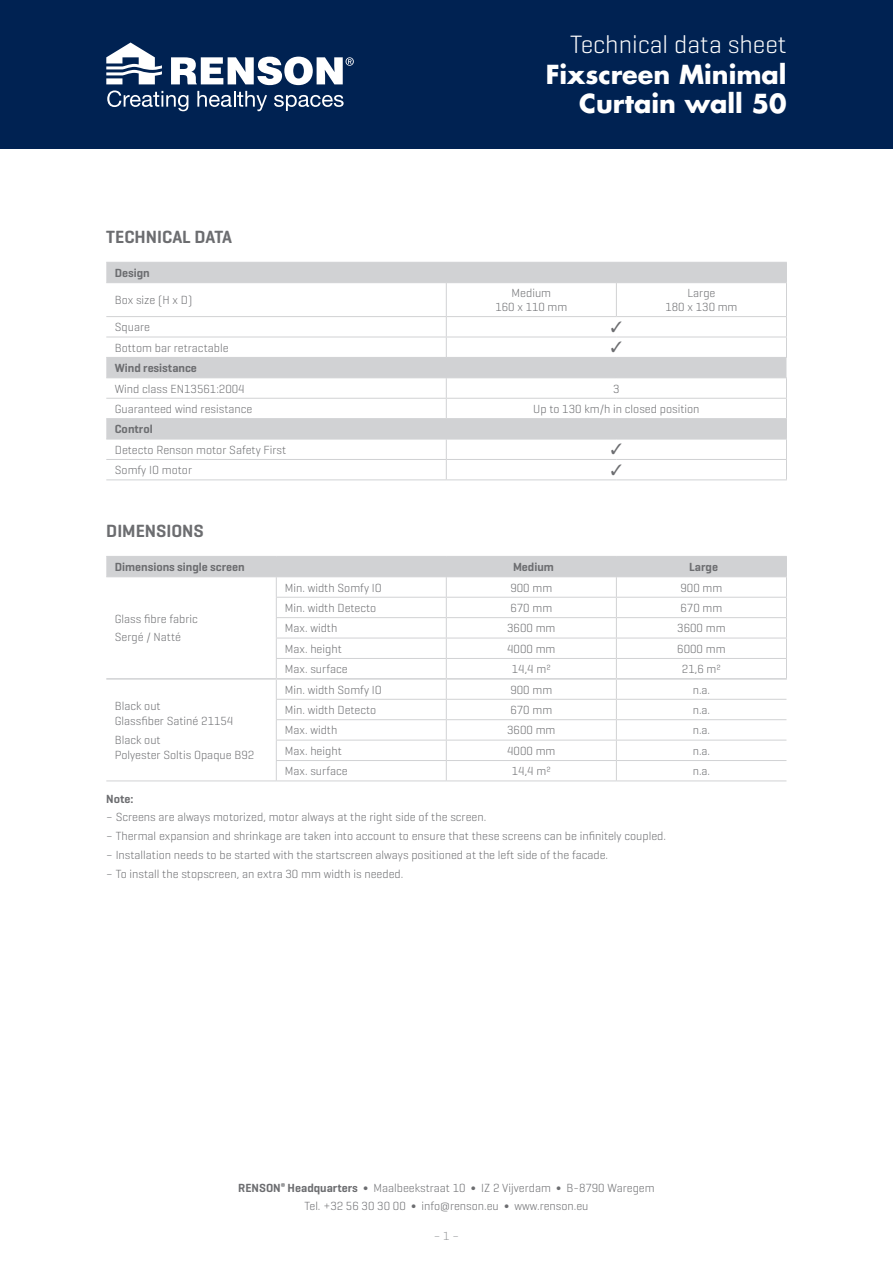
<style>
.page{position:relative;width:893px;height:1263px;background:#fff}
.page>*{position:absolute;margin:0;border:0;box-sizing:border-box;transform-origin:0 0}
.t1{font:700 25.5px/28.5px "Futura Std";color:#fff;text-align:right}
.t2{font:300 25.5px "Geogrotesque";color:#fff}
.Titel_Paragraaf{font:600 18px "Geogrotesque";color:#6c6d70}
.Text_Tabel_1{font:300 12px/13.5px "Geogrotesque";color:#6c6d70;text-align:center}
.Body_text{font:300 12px/18px "Geogrotesque";color:#6c6d70;text-align:center}
.Text_Tabel_1-2{font:600 12px "Geogrotesque";color:#6c6d70}
.Body_text-2{font:600 12px "Geogrotesque";color:#6c6d70}
.t3{font:300 12px "Geogrotesque";color:#939598}
.s1{font-weight:600}
</style>
<div class="page">
<div style="left:0;top:0;width:893px;height:149px;background:#002252"></div>
<svg style="left:106px;top:43px;width:248px;height:68px"></svg>
<svg style="left:106px;top:263px;width:680px;height:176px"></svg>
<svg style="left:446px;top:263px;width:1px;height:19px"></svg>
<svg style="left:616px;top:263px;width:1px;height:19px"></svg>
<svg style="left:786px;top:263px;width:1px;height:19px"></svg>
<svg style="left:446px;top:317px;width:1px;height:162px"></svg>
<hr style="left:106px;top:262px;width:340px;height:1px;background:#d1d2d4">
<hr style="left:446px;top:262px;width:170px;height:1px;background:#d1d2d4">
<hr style="left:616px;top:262px;width:171px;height:1px;background:#d1d2d4">
<hr style="left:106px;top:282px;width:340px;height:1px;background:#d1d2d4">
<hr style="left:446px;top:282px;width:170px;height:1px;background:#d1d2d4">
<hr style="left:616px;top:282px;width:171px;height:1px;background:#d1d2d4">
<hr style="left:106px;top:316px;width:340px;height:1px;background:#d1d2d4">
<hr style="left:446px;top:316px;width:170px;height:1px;background:#d1d2d4">
<hr style="left:616px;top:316px;width:171px;height:1px;background:#d1d2d4">
<hr style="left:106px;top:337px;width:340px;height:1px;background:#d1d2d4">
<hr style="left:446px;top:337px;width:170px;height:1px;background:#d1d2d4">
<hr style="left:616px;top:337px;width:171px;height:1px;background:#d1d2d4">
<hr style="left:106px;top:357px;width:340px;height:1px;background:#d1d2d4">
<hr style="left:446px;top:357px;width:170px;height:1px;background:#d1d2d4">
<hr style="left:616px;top:357px;width:171px;height:1px;background:#d1d2d4">
<hr style="left:106px;top:377px;width:340px;height:1px;background:#d1d2d4">
<hr style="left:446px;top:377px;width:170px;height:1px;background:#d1d2d4">
<hr style="left:616px;top:377px;width:171px;height:1px;background:#d1d2d4">
<hr style="left:106px;top:398px;width:340px;height:1px;background:#d1d2d4">
<hr style="left:446px;top:398px;width:170px;height:1px;background:#d1d2d4">
<hr style="left:616px;top:398px;width:171px;height:1px;background:#d1d2d4">
<hr style="left:106px;top:418px;width:340px;height:1px;background:#d1d2d4">
<hr style="left:446px;top:418px;width:170px;height:1px;background:#d1d2d4">
<hr style="left:616px;top:418px;width:171px;height:1px;background:#d1d2d4">
<hr style="left:106px;top:439px;width:340px;height:1px;background:#d1d2d4">
<hr style="left:446px;top:439px;width:170px;height:1px;background:#d1d2d4">
<hr style="left:616px;top:439px;width:171px;height:1px;background:#d1d2d4">
<hr style="left:106px;top:459px;width:340px;height:1px;background:#d1d2d4">
<hr style="left:446px;top:459px;width:170px;height:1px;background:#d1d2d4">
<hr style="left:616px;top:459px;width:171px;height:1px;background:#d1d2d4">
<hr style="left:106px;top:479px;width:340px;height:1px;background:#d1d2d4">
<hr style="left:446px;top:479px;width:170px;height:1px;background:#d1d2d4">
<hr style="left:616px;top:479px;width:171px;height:1px;background:#d1d2d4">
<hr style="left:446px;top:283px;width:1px;height:33px;background:#d1d2d4">
<hr style="left:616px;top:283px;width:1px;height:33px;background:#d1d2d4">
<hr style="left:786px;top:283px;width:1px;height:33px;background:#d1d2d4">
<svg style="left:786px;top:317px;width:1px;height:40px"></svg>
<svg style="left:616px;top:358px;width:1px;height:19px"></svg>
<svg style="left:786px;top:378px;width:1px;height:101px"></svg>
<hr style="left:106px;top:780px;width:170px;height:1px;background:#d1d2d4">
<hr style="left:276px;top:780px;width:170px;height:1px;background:#d1d2d4">
<hr style="left:446px;top:780px;width:170px;height:1px;background:#d1d2d4">
<hr style="left:616px;top:780px;width:170px;height:1px;background:#d1d2d4">
<svg style="left:106px;top:556px;width:681px;height:224px"></svg>
<svg style="left:611px;top:321px;width:10px;height:11px"></svg>
<svg style="left:611px;top:341px;width:10px;height:11px"></svg>
<svg style="left:611px;top:419px;width:10px;height:21px"></svg>
<h1 class="t2" style="left:570px;top:28px;width:218px">Technical data sheet</h1>
<h1 class="t1" style="left:546px;top:60px;width:242px">Fixscreen Minimal<br>Curtain wall 50</h1>
<p class="Titel_Paragraaf" style="left:106px;top:226px;width:127px">TECHNICAL DATA</p>
<p class="Text_Tabel_1-2" style="left:115px;top:265px;width:37px">Design</p>
<p class="Text_Tabel_1" style="left:115px;top:293px;width:79px">Box size (H x D)</p>
<p class="Text_Tabel_1" style="left:495px;top:286px;width:74px">Medium<br>160 x 110 mm</p>
<p class="Text_Tabel_1" style="left:665px;top:286px;width:74px">Large<br>180 x 130 mm</p>
<p class="Text_Tabel_1" style="left:115px;top:320px;width:37px">Square</p>
<p class="Text_Tabel_1" style="left:115px;top:340px;width:115px">Bottom bar retractable</p>
<p class="Text_Tabel_1-2" style="left:115px;top:361px;width:84px">Wind resistance</p>
<p class="Text_Tabel_1" style="left:115px;top:381px;width:131px">Wind class EN13561:2004</p>
<p class="Text_Tabel_1" style="left:613px;top:381px;width:8px">3</p>
<p class="Text_Tabel_1" style="left:115px;top:402px;width:139px">Guaranteed wind resistance</p>
<p class="Text_Tabel_1" style="left:533px;top:402px;width:168px">Up to 130 km/h in closed position</p>
<p class="Text_Tabel_1-2" style="left:115px;top:422px;width:39px">Control</p>
<p class="Text_Tabel_1" style="left:115px;top:442px;width:173px">Detecto Renson motor Safety First</p>
<p class="Text_Tabel_1" style="left:115px;top:463px;width:79px">Somfy IO motor</p>
<p class="Titel_Paragraaf" style="left:106px;top:520px;width:99px">DIMENSIONS</p>
<p class="Text_Tabel_1-2" style="left:115px;top:559px;width:132px">Dimensions single screen</p>
<p class="Text_Tabel_1-2" style="left:513px;top:559px;width:42px">Medium</p>
<p class="Text_Tabel_1-2" style="left:689px;top:559px;width:30px">Large</p>
<p class="Text_Tabel_1" style="left:115px;top:612px;width:85px">Glass fibre fabric</p>
<p class="Text_Tabel_1" style="left:115px;top:630px;width:68px">Sergé / Natté</p>
<p class="Text_Tabel_1" style="left:115px;top:698px;width:120px;line-height:15px;text-align:left">Black out<br>Glassfiber Satiné 21154</p>
<p class="Text_Tabel_1" style="left:115px;top:732px;width:141px;line-height:15px;text-align:left">Black out<br>Polyester Soltis Opaque B92</p>
<p class="Text_Tabel_1" style="left:285px;top:580px;width:99px">Min. width Somfy IO</p>
<p class="Text_Tabel_1" style="left:510px;top:580px;width:43px">900 mm</p>
<p class="Text_Tabel_1" style="left:680px;top:580px;width:43px">900 mm</p>
<p class="Text_Tabel_1" style="left:285px;top:601px;width:93px">Min. width Detecto</p>
<p class="Text_Tabel_1" style="left:510px;top:601px;width:43px">670 mm</p>
<p class="Text_Tabel_1" style="left:680px;top:601px;width:43px">670 mm</p>
<p class="Text_Tabel_1" style="left:285px;top:621px;width:54px">Max. width</p>
<p class="Text_Tabel_1" style="left:507px;top:621px;width:50px">3600 mm</p>
<p class="Text_Tabel_1" style="left:677px;top:621px;width:50px">3600 mm</p>
<p class="Text_Tabel_1" style="left:285px;top:641px;width:59px">Max. height</p>
<p class="Text_Tabel_1" style="left:507px;top:641px;width:50px">4000 mm</p>
<p class="Text_Tabel_1" style="left:677px;top:641px;width:50px">6000 mm</p>
<p class="Text_Tabel_1" style="left:285px;top:662px;width:64px">Max. surface</p>
<p class="Text_Tabel_1" style="left:512px;top:662px;width:40px">14,4 m²</p>
<p class="Text_Tabel_1" style="left:682px;top:662px;width:40px">21,6 m²</p>
<p class="Text_Tabel_1" style="left:285px;top:682px;width:99px">Min. width Somfy IO</p>
<p class="Text_Tabel_1" style="left:510px;top:682px;width:43px">900 mm</p>
<p class="Text_Tabel_1" style="left:693px;top:682px;width:19px">n.a.</p>
<p class="Text_Tabel_1" style="left:285px;top:703px;width:93px">Min. width Detecto</p>
<p class="Text_Tabel_1" style="left:510px;top:703px;width:43px">670 mm</p>
<p class="Text_Tabel_1" style="left:693px;top:703px;width:19px">n.a.</p>
<p class="Text_Tabel_1" style="left:285px;top:723px;width:54px">Max. width</p>
<p class="Text_Tabel_1" style="left:507px;top:723px;width:50px">3600 mm</p>
<p class="Text_Tabel_1" style="left:693px;top:723px;width:19px">n.a.</p>
<p class="Text_Tabel_1" style="left:285px;top:743px;width:59px">Max. height</p>
<p class="Text_Tabel_1" style="left:507px;top:743px;width:50px">4000 mm</p>
<p class="Text_Tabel_1" style="left:693px;top:743px;width:19px">n.a.</p>
<p class="Text_Tabel_1" style="left:285px;top:764px;width:64px">Max. surface</p>
<p class="Text_Tabel_1" style="left:512px;top:764px;width:40px">14,4 m²</p>
<p class="Text_Tabel_1" style="left:693px;top:764px;width:19px">n.a.</p>
<p class="Body_text-2" style="left:106px;top:791px;width:29px">Note:</p>
<p class="Body_text" style="left:106px;top:808px;width:381px">– Screens are always motorized, motor always at the right side of the screen.</p>
<p class="Body_text" style="left:106px;top:826px;width:561px">– Thermal expansion and shrinkage are taken into account to ensure that these screens can be infinitely coupled.</p>
<p class="Body_text" style="left:106px;top:845px;width:503px">– Installation needs to be started with the startscreen always positioned at the left side of the facade.</p>
<p class="Body_text" style="left:106px;top:864px;width:299px">– To install the stopscreen, an extra 30 mm width is needed.</p>
<p class="Body_text" style="left:238px;top:1179px;width:418px"><span class="s1">RENSON</span><sup>®</sup> <span class="s1">Headquarters</span> ∫ Maalbeekstraat 10 ∫ IZ 2 Vijverdam ∫ B-8790 Waregem<br>Tel. +32 56 30 30 00 ∫ info@renson.eu ∫ www.renson.eu</p>
<p class="t3" style="left:434px;top:1228px;width:27px">– 1 –</p>
</div>
